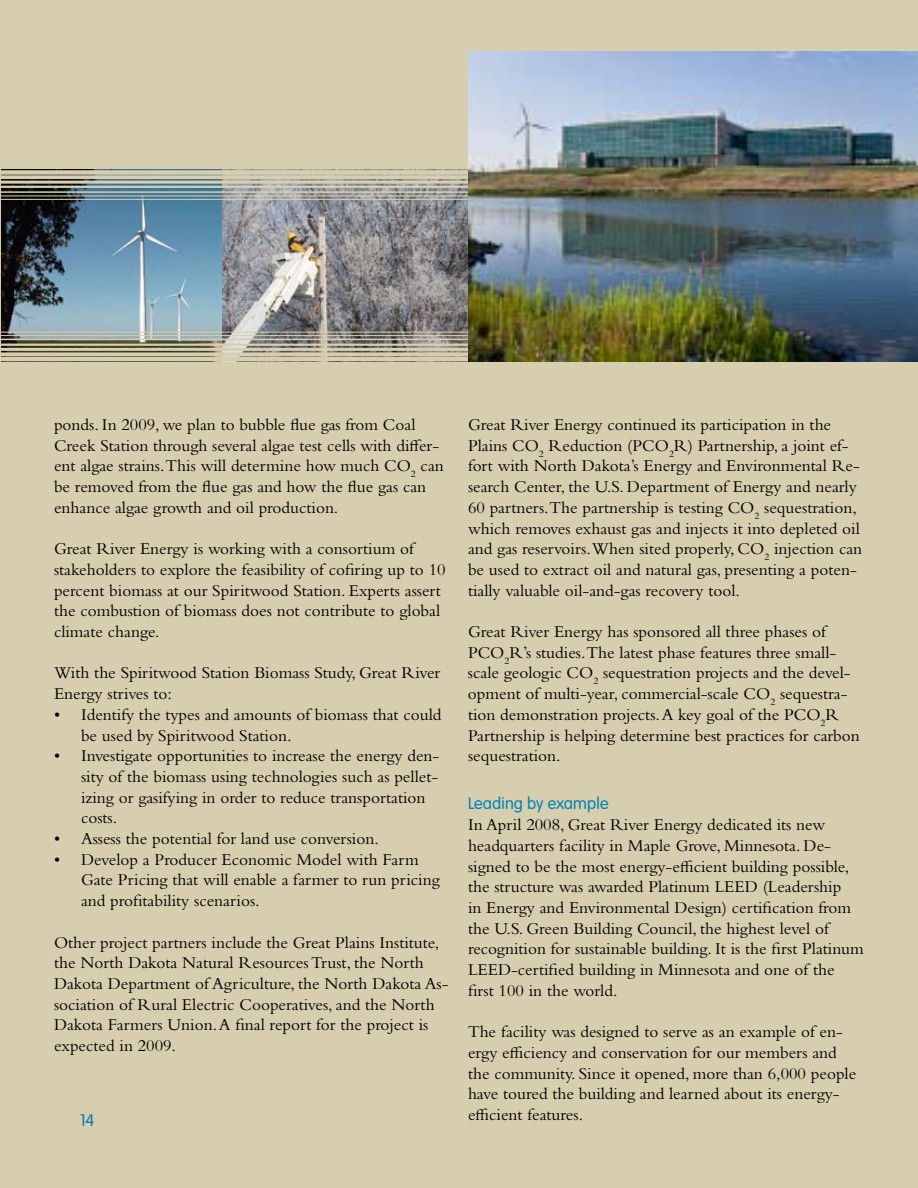
<style>
.page{position:relative;width:918px;height:1188px;background:#d7ceaf}
.page>*{position:absolute;margin:0;border:0;box-sizing:border-box;transform-origin:0 0}
.t1{font:17.25px/20.7px "Bembo Std";color:#000}
.t2{font:300 16.5px "VAG Rounded Std";letter-spacing:.005em;color:#0084b5}
.t3{font:300 16.5px "VAG Rounded Std";color:#007eae}
</style>
<div class="page">
<img style="left:2px;top:179px;width:466px;height:183px">
<svg style="left:1px;top:175px;width:467px;height:1px"></svg>
<hr style="left:0;top:186px;width:918px;height:2px;background:#d7ceaf">
<hr style="left:0;top:181px;width:918px;height:3px;background:#d7ceaf">
<hr style="left:0;top:196px;width:918px;height:1px;background:#d7ceaf">
<hr style="left:0;top:191px;width:918px;height:2px;background:#d7ceaf">
<hr style="left:0;top:199px;width:918px;height:1px;background:#d7ceaf">
<svg style="left:1px;top:352px;width:467px;height:4px"></svg>
<hr style="left:0;top:357px;width:918px;height:4px;background:#d7ceaf">
<hr style="left:0;top:344px;width:918px;height:2px;background:#d7ceaf">
<hr style="left:0;top:348px;width:918px;height:3px;background:#d7ceaf">
<hr style="left:0;top:335px;width:918px;height:1px;background:#d7ceaf">
<hr style="left:0;top:339px;width:918px;height:1px;background:#d7ceaf">
<hr style="left:0;top:332px;width:918px;height:1px;background:#d7ceaf">
<img style="left:468px;top:51px;width:450px;height:311px">
<p class="t1" style="left:54px;top:414px;width:391px">ponds. In 2009, we plan to bubble flue gas from Coal Creek Station through several algae test cells with differ&shy;ent algae strains.This will determine how much CO<sub>2</sub> can be removed from the flue gas and how the flue gas can enhance algae growth and oil production.</p>
<p class="t1" style="left:54px;top:538px;width:393px">Great River Energy is working with a consortium of stakeholders to explore the feasibility of cofiring up to 10 percent biomass at our Spiritwood Station. Experts assert the combustion of biomass does not contribute to global climate change.</p>
<p class="t1" style="left:54px;top:662px;width:388px">With the Spiritwood Station Biomass Study, Great River<br>Energy strives to:</p>
<p class="t1" style="left:81px;top:704px;width:362px;text-indent:-27px">• Identify the types and amounts of biomass that could be used by Spiritwood Station.</p>
<p class="t1" style="left:81px;top:745px;width:360px;text-indent:-27px">• Investigate opportunities to increase the energy den&shy;sity of the biomass using technologies such as pellet&shy;izing or gasifying in order to reduce transportation costs.</p>
<p class="t1" style="left:54px;top:828px;width:326px">• Assess the potential for land use conversion.</p>
<p class="t1" style="left:81px;top:849px;width:360px;text-indent:-27px">• Develop a Producer Economic Model with Farm<br>Gate Pricing that will enable a farmer to run pricing and profitability scenarios.</p>
<p class="t1" style="left:54px;top:932px;width:396px">Other project partners include the Great Plains Institute, the North Dakota Natural Resources Trust, the North Dakota Department of Agriculture, the North Dakota As&shy;sociation of Rural Electric Cooperatives, and the North Dakota Farmers Union. A final report for the project is expected in 2009.</p>
<p class="t3" style="left:80px;top:1111px;width:16px">14</p>
<p class="t1" style="left:468px;top:414px;width:396px">Great River Energy continued its participation in the Plains CO<sub>2</sub> Reduction (PCO<sub>2</sub>R) Partnership, a joint ef&shy;fort with North Dakota’s Energy and Environmental Re&shy;search Center, the U.S. Department of Energy and nearly 60 partners.The partnership is testing CO<sub>2</sub> sequestration, which removes exhaust gas and injects it into depleted oil and gas reservoirs.When sited properly, CO<sub>2</sub> injection can be used to extract oil and natural gas, presenting a poten&shy;tially valuable oil-and-gas recovery tool.</p>
<p class="t1" style="left:468px;top:621px;width:393px">Great River Energy has sponsored all three phases of PCO<sub>2</sub>R’s studies.The latest phase features three small&shy;scale geologic CO<sub>2</sub> sequestration projects and the devel&shy;opment of multi-year, commercial-scale CO<sub>2</sub> sequestra&shy;tion demonstration projects. A key goal of the PCO<sub>2</sub>R Partnership is helping determine best practices for carbon sequestration.</p>
<p class="t2" style="left:468px;top:794px;width:142px">Leading by example</p>
<p class="t1" style="left:468px;top:814px;width:397px">In April 2008, Great River Energy dedicated its new headquarters facility in Maple Grove, Minnesota. De&shy;signed to be the most energy-efficient building possible, the structure was awarded Platinum LEED (Leadership<br>in Energy and Environmental Design) certification from the U.S. Green Building Council, the highest level of recognition for sustainable building. It is the first Platinum LEED-certified building in Minnesota and one of the first 100 in the world.</p>
<p class="t1" style="left:468px;top:1021px;width:390px">The facility was designed to serve as an example of en&shy;ergy efficiency and conservation for our members and the community. Since it opened, more than 6,000 people have toured the building and learned about its energy&shy;efficient features.</p>
</div>
